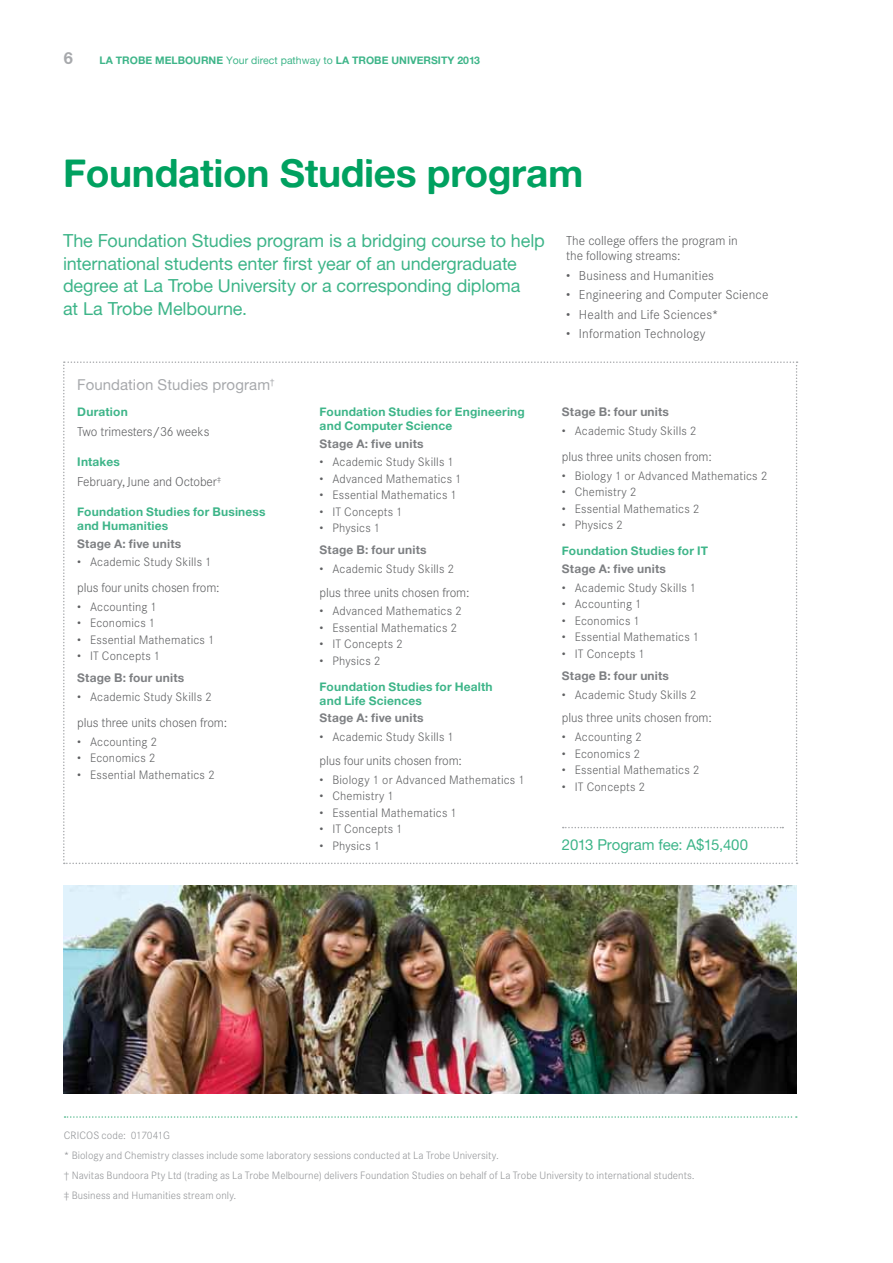
<style>
.page{position:relative;width:893px;height:1263px;background:#fff}
.page>*{position:absolute;margin:0;border:0;box-sizing:border-box;transform-origin:0 0}
.t1{font:39px "Alte Haas Grotesk Bold";letter-spacing:-.01em;color:#00a160}
.t2{font:18px/22.5px "Alte Haas Grotesk";letter-spacing:-.005em;color:#3eb589}
.t3{font:16.5px "Alte Haas Grotesk Bold";color:#a7a9ac}
.t4{font:15px "Alte Haas Grotesk";letter-spacing:.005em;color:#a7a9ac}
.t5{font:15px "Alte Haas Grotesk";letter-spacing:-.01em;color:#3eb589}
.t6{font:300 12.75px/15.3px "Corporate SBQ";letter-spacing:-.01em;color:#5f6062}
.t7{font:300 12.75px "Corporate SBQ";letter-spacing:.01em;color:#5f6062}
.t8{font:300 12px "Corporate SBQ";letter-spacing:.015em;color:#5f6062}
.t9{font:12px/13.5px "Alte Haas Grotesk Bold";letter-spacing:.015em;color:#3eb589}
.t10{font:12px "Alte Haas Grotesk Bold";letter-spacing:.015em;color:#7d7f82}
.t11{font:300 10.5px/20px "Corporate SBQ";letter-spacing:.005em;color:#939598}
.t12{font:10.5px "Alte Haas Grotesk Bold";color:#3eb589}
.s1{font-family:"Alte Haas Grotesk"}
</style>
<div class="page">
<img style="left:63px;top:885px;width:733px;height:209px">
<svg style="left:63px;top:361px;width:734px;height:503px"></svg>
<svg style="left:65px;top:1116px;width:732px;height:2px"></svg>
<h3 class="t3" style="left:64px;top:48px;width:11px">6</h3>
<p class="t12" style="left:100px;top:54px;width:261px">LA TROBE MELBOURNE <span class="s1">Your direct pathway to</span> LA TROBE</p>
<p class="t12" style="left:391px;top:54px;width:15px">UNIVERSITY</p>
<p class="t12" style="left:457px;top:54px;width:24px">2013</p>
<h1 class="t1" style="left:63px;top:149px;width:522px">Foundation Studies program</h1>
<h2 class="t2" style="left:63px;top:229px;width:483px">The Foundation Studies program is a bridging course to help international students enter first year of an undergraduate degree at La Trobe University or a corresponding diploma<br>at La Trobe Melbourne.</h2>
<p class="t6" style="left:566px;top:233px;width:173px">The college offers the program in the following streams:</p>
<p class="t7" style="left:566px;top:268px;width:149px">• Business and Humanities</p>
<p class="t7" style="left:566px;top:287px;width:204px">• Engineering and Computer Science</p>
<p class="t7" style="left:566px;top:307px;width:154px">• Health and Life Sciences*</p>
<p class="t7" style="left:566px;top:326px;width:141px">• Information Technology</p>
<p class="t4" style="left:77px;top:376px;width:199px">Foundation Studies program<sup>†</sup></p>
<p class="t9" style="left:77px;top:405px;width:52px">Duration</p>
<p class="t6" style="left:77px;top:424px;width:134px">Two trimesters/36 weeks</p>
<p class="t9" style="left:77px;top:455px;width:44px">Intakes</p>
<p class="t6" style="left:77px;top:474px;width:145px">February, June and October<sup>‡</sup></p>
<p class="t9" style="left:77px;top:505px;width:190px">Foundation Studies for Business and Humanities</p>
<p class="t10" style="left:77px;top:536px;width:105px">Stage A: five units</p>
<p class="t8" style="left:77px;top:555px;width:136px">• Academic Study Skills 1</p>
<p class="t6" style="left:77px;top:580px;width:144px">plus four units chosen from:</p>
<p class="t8" style="left:77px;top:600px;width:81px">• Accounting 1</p>
<p class="t8" style="left:77px;top:616px;width:80px">• Economics 1</p>
<p class="t8" style="left:77px;top:633px;width:139px">• Essential Mathematics 1</p>
<p class="t8" style="left:77px;top:649px;width:85px">• IT Concepts 1</p>
<p class="t10" style="left:77px;top:671px;width:109px">Stage B: four units</p>
<p class="t8" style="left:77px;top:690px;width:136px">• Academic Study Skills 2</p>
<p class="t6" style="left:77px;top:715px;width:151px">plus three units chosen from:</p>
<p class="t8" style="left:77px;top:734px;width:81px">• Accounting 2</p>
<p class="t8" style="left:77px;top:751px;width:80px">• Economics 2</p>
<p class="t8" style="left:77px;top:768px;width:139px">• Essential Mathematics 2</p>
<p class="t9" style="left:320px;top:405px;width:207px">Foundation Studies for Engineering and Computer Science</p>
<p class="t10" style="left:320px;top:436px;width:105px">Stage A: five units</p>
<p class="t8" style="left:320px;top:455px;width:136px">• Academic Study Skills 1</p>
<p class="t8" style="left:320px;top:471px;width:144px">• Advanced Mathematics 1</p>
<p class="t8" style="left:320px;top:488px;width:139px">• Essential Mathematics 1</p>
<p class="t8" style="left:320px;top:505px;width:85px">• IT Concepts 1</p>
<p class="t8" style="left:320px;top:521px;width:62px">• Physics 1</p>
<p class="t10" style="left:320px;top:543px;width:109px">Stage B: four units</p>
<p class="t8" style="left:320px;top:562px;width:136px">• Academic Study Skills 2</p>
<p class="t6" style="left:320px;top:585px;width:151px">plus three units chosen from:</p>
<p class="t8" style="left:320px;top:604px;width:144px">• Advanced Mathematics 2</p>
<p class="t8" style="left:320px;top:621px;width:139px">• Essential Mathematics 2</p>
<p class="t8" style="left:320px;top:637px;width:85px">• IT Concepts 2</p>
<p class="t8" style="left:320px;top:654px;width:62px">• Physics 2</p>
<p class="t9" style="left:320px;top:680px;width:175px">Foundation Studies for Health and Life Sciences</p>
<p class="t10" style="left:320px;top:711px;width:105px">Stage A: five units</p>
<p class="t8" style="left:320px;top:730px;width:136px">• Academic Study Skills 1</p>
<p class="t6" style="left:320px;top:753px;width:144px">plus four units chosen from:</p>
<p class="t8" style="left:320px;top:772px;width:207px">• Biology 1 or Advanced Mathematics 1</p>
<p class="t8" style="left:320px;top:789px;width:76px">• Chemistry 1</p>
<p class="t8" style="left:320px;top:805px;width:139px">• Essential Mathematics 1</p>
<p class="t8" style="left:320px;top:822px;width:85px">• IT Concepts 1</p>
<p class="t8" style="left:320px;top:838px;width:62px">• Physics 1</p>
<p class="t10" style="left:562px;top:405px;width:109px">Stage B: four units</p>
<p class="t8" style="left:562px;top:424px;width:136px">• Academic Study Skills 2</p>
<p class="t6" style="left:562px;top:449px;width:151px">plus three units chosen from:</p>
<p class="t8" style="left:562px;top:468px;width:207px">• Biology 1 or Advanced Mathematics 2</p>
<p class="t8" style="left:562px;top:485px;width:76px">• Chemistry 2</p>
<p class="t8" style="left:562px;top:501px;width:139px">• Essential Mathematics 2</p>
<p class="t8" style="left:562px;top:518px;width:62px">• Physics 2</p>
<p class="t9" style="left:562px;top:544px;width:148px">Foundation Studies for IT</p>
<p class="t10" style="left:562px;top:561px;width:105px">Stage A: five units</p>
<p class="t8" style="left:562px;top:581px;width:136px">• Academic Study Skills 1</p>
<p class="t8" style="left:562px;top:597px;width:81px">• Accounting 1</p>
<p class="t8" style="left:562px;top:614px;width:80px">• Economics 1</p>
<p class="t8" style="left:562px;top:630px;width:139px">• Essential Mathematics 1</p>
<p class="t8" style="left:562px;top:647px;width:85px">• IT Concepts 1</p>
<p class="t10" style="left:562px;top:668px;width:109px">Stage B: four units</p>
<p class="t8" style="left:562px;top:687px;width:136px">• Academic Study Skills 2</p>
<p class="t6" style="left:562px;top:710px;width:151px">plus three units chosen from:</p>
<p class="t8" style="left:562px;top:730px;width:81px">• Accounting 2</p>
<p class="t8" style="left:562px;top:746px;width:80px">• Economics 2</p>
<p class="t8" style="left:562px;top:763px;width:139px">• Essential Mathematics 2</p>
<p class="t8" style="left:562px;top:779px;width:85px">• IT Concepts 2</p>
<p class="t5" style="left:562px;top:835px;width:188px">2013 Program fee: A$15,400</p>
<p class="t11" style="left:64px;top:1125px;width:632px">CRICOS code: 017041G<br>* Biology and Chemistry classes include some laboratory sessions conducted at La Trobe University.<br>† Navitas Bundoora Pty Ltd (trading as La Trobe Melbourne) delivers Foundation Studies on behalf of La Trobe University to international students. ‡ Business and Humanities stream only.</p>
</div>
